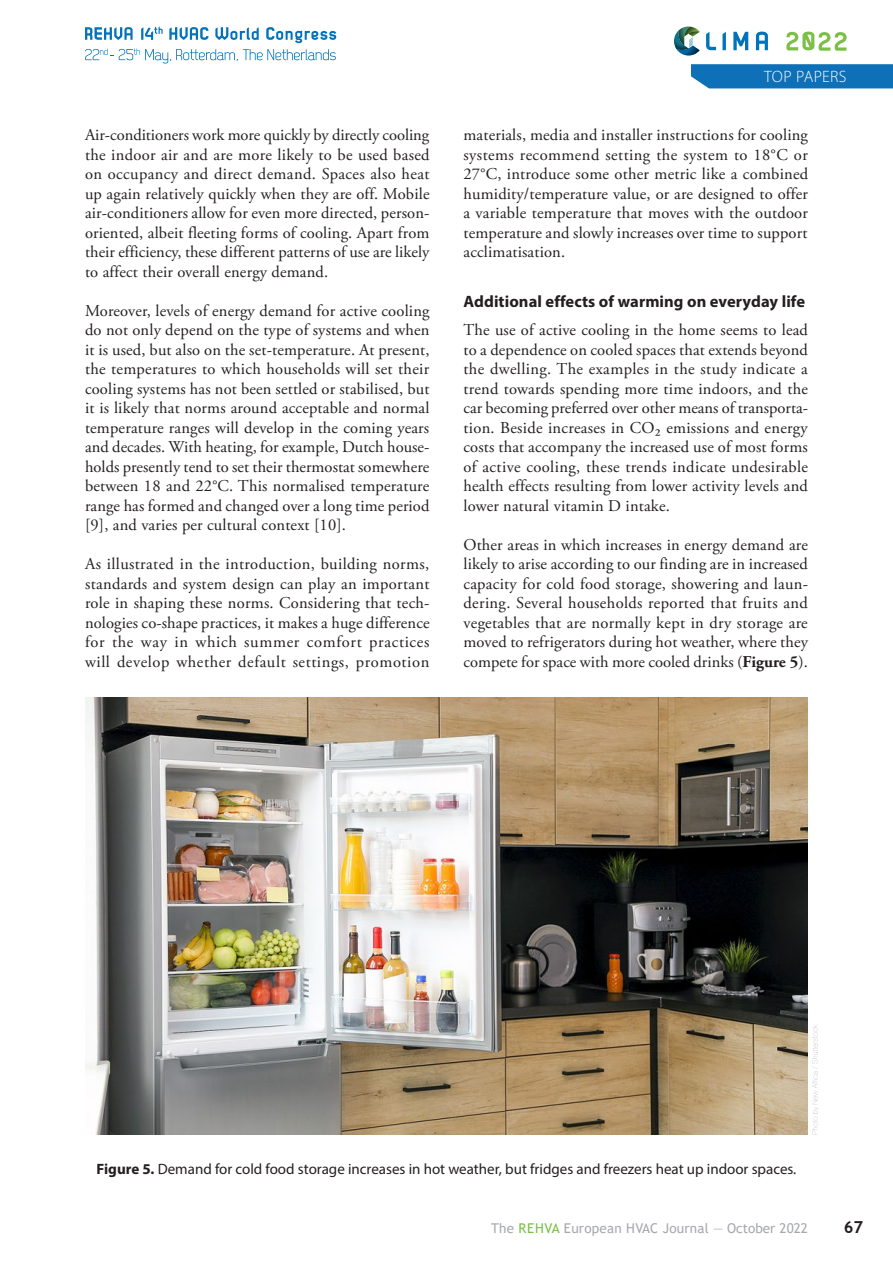
<style>
.page{position:relative;width:893px;height:1263px;background:#fff}
.page>*{position:absolute;margin:0;border:0;box-sizing:border-box;transform-origin:0 0}
.t1{font:16.5px/19.5px "Adobe Garamond Pro";letter-spacing:.01em;color:#231f20;text-align:justify}
.Heading_2{font:700 16.5px "Myriad Pro";letter-spacing:.005em;color:#231f20}
.t2{font:300 16.5px "Myriad Pro";letter-spacing:.015em;color:#fff}
.t3{font:700 16.5px "Trebuchet MS";color:#231f20}
.t4{font:15px "Myriad Pro";color:#231f20}
.t5{font:13.5px "Trebuchet MS";letter-spacing:.015em;color:#a8a9ad}
.s1{font-weight:700}
.s2{color:#79c142}
</style>
<div class="page">
<svg style="left:706px;top:32px;width:10px;height:18px"></svg>
<svg style="left:722px;top:32px;width:4px;height:18px"></svg>
<svg style="left:733px;top:32px;width:15px;height:18px"></svg>
<svg style="left:756px;top:32px;width:12px;height:18px"></svg>
<svg style="left:786px;top:32px;width:61px;height:19px"></svg>
<svg style="left:674px;top:26px;width:26px;height:30px"></svg>
<svg style="left:685px;top:37px;width:15px;height:4px"></svg>
<svg style="left:684px;top:27px;width:16px;height:10px"></svg>
<svg style="left:85px;top:26px;width:251px;height:38px"></svg>
<img style="left:85px;top:697px;width:723px;height:438px">
<svg style="left:812px;top:1024px;width:7px;height:110px"></svg>
<div style="left:691px;top:64px;width:202px;height:24px;background:#0e70b6"></div>
<p class="t1" style="left:85px;top:126px;width:346px">Air-conditioners work more quickly by directly cooling the indoor air and are more likely to be used based on occupancy and direct demand. Spaces also heat up again relatively quickly when they are off. Mobile air-conditioners allow for even more directed, person&shy;oriented, albeit fleeting forms of cooling. Apart from their efficiency, these different patterns of use are likely to affect their overall energy demand.</p>
<p class="t1" style="left:85px;top:301px;width:346px">Moreover, levels of energy demand for active cooling do not only depend on the type of systems and when it is used, but also on the set-temperature. At present, the temperatures to which households will set their cooling systems has not been settled or stabilised, but it is likely that norms around acceptable and normal temperature ranges will develop in the coming years and decades. With heating, for example, Dutch house&shy;holds presently tend to set their thermostat somewhere between 18 and 22°C. This normalised temperature range has formed and changed over a long time period [9], and varies per cultural context [10].</p>
<p class="t1" style="left:85px;top:555px;width:346px">As illustrated in the introduction, building norms, standards and system design can play an important role in shaping these norms. Considering that tech&shy;nologies co-shape practices, it makes a huge difference for the way in which summer comfort practices will develop whether default settings, promotion</p>
<p class="t2" style="left:764px;top:67px;width:84px">TOP PAPERS</p>
<p class="t1" style="left:463px;top:126px;width:346px">materials, media and installer instructions for cooling systems recommend setting the system to 18°C or 27°C, introduce some other metric like a combined humidity/temperature value, or are designed to offer a variable temperature that moves with the outdoor temperature and slowly increases over time to support acclimatisation.</p>
<p class="Heading_2" style="left:463px;top:291px;width:343px">Additional effects of warming on everyday life</p>
<p class="t1" style="left:463px;top:321px;width:346px">The use of active cooling in the home seems to lead to a dependence on cooled spaces that extends beyond the dwelling. The examples in the study indicate a trend towards spending more time indoors, and the car becoming preferred over other means of transporta&shy;tion. Beside increases in CO₂ emissions and energy costs that accompany the increased use of most forms of active cooling, these trends indicate undesirable health effects resulting from lower activity levels and lower natural vitamin D intake.</p>
<p class="t1" style="left:463px;top:535px;width:346px">Other areas in which increases in energy demand are likely to arise according to our finding are in increased capacity for cold food storage, showering and laun&shy;dering. Several households reported that fruits and vegetables that are normally kept in dry storage are moved to refrigerators during hot weather, where they compete for space with more cooled drinks (<span class="s1">Figure 5</span>).</p>
<p class="t4" style="left:97px;top:1159px;width:701px"><span class="s1">Figure 5.</span> Demand for cold food storage increases in hot weather, but fridges and freezers heat up indoor spaces.</p>
<p class="t5" style="left:491px;top:1220px;width:318px">The <span class="s2">REHVA</span> European HVAC Journal — October 2022</p>
<p class="t3" style="left:844px;top:1217px;width:21px">67</p>
</div>
